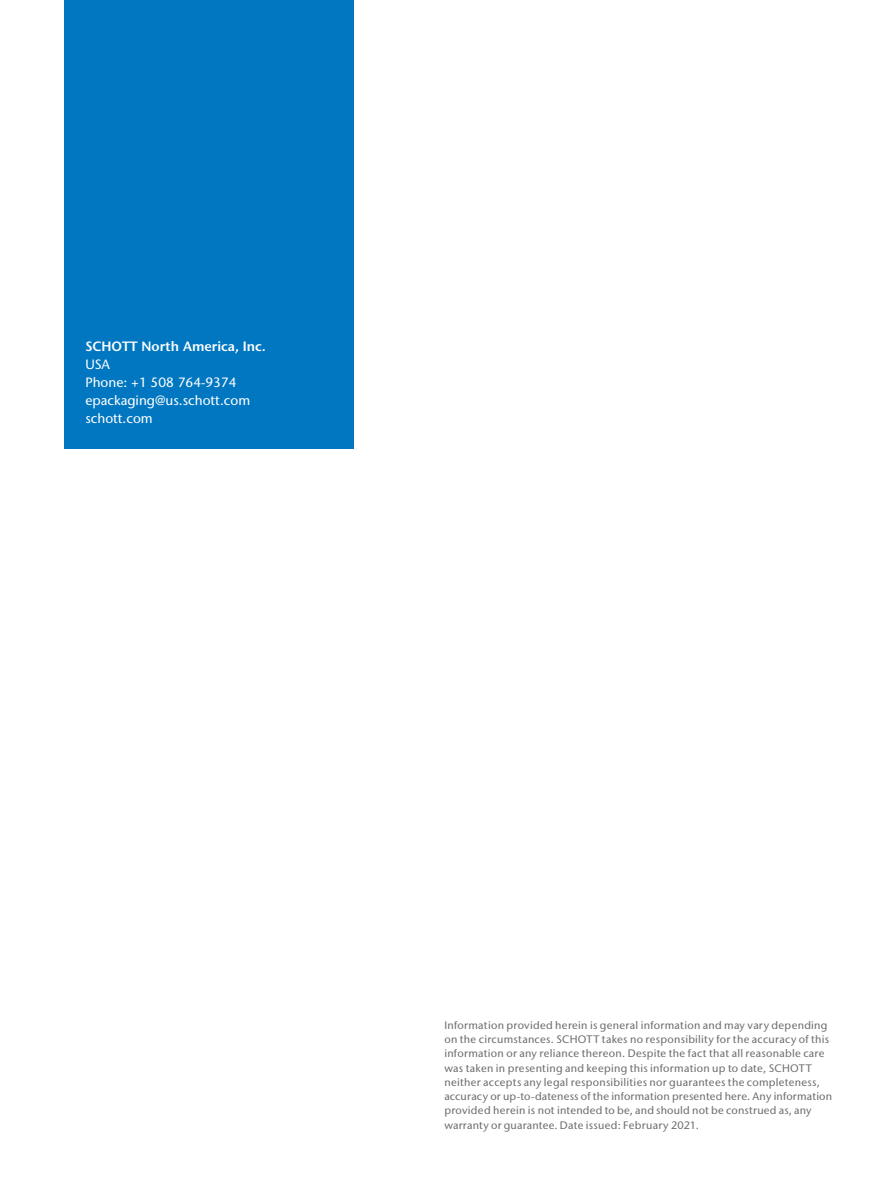
<style>
.page{position:relative;width:893px;height:1191px;background:#fff}
.page>*{position:absolute;margin:0;border:0;box-sizing:border-box;transform-origin:0 0}
.t1{font:500 13.5px/18px "Stone Sans IIITC Std";color:#fff}
.t2{font:600 13.5px "Stone Sans IIITC Std";color:#fff}
.t3{font:500 10.8px/14.2px "Stone Sans IIITC Std";letter-spacing:.025em;color:#6c6d70}
</style>
<div class="page">
<div style="left:64px;top:0;width:289px;height:449px;background:#0077c0"></div>
<p class="t2" style="left:85px;top:338px;width:182px">SCHOTT North America, Inc.</p>
<p class="t1" style="left:85px;top:355px;width:166px">USA<br>Phone: +1 508 764-9374 epackaging@us.schott.com schott.com</p>
<p class="t3" style="left:444px;top:1017px;width:389px">Information provided herein is general information and may vary depending on the circumstances. SCHOTT takes no responsibility for the accuracy of this information or any reliance thereon. Despite the fact that all reasonable care was taken in presenting and keeping this information up to date, SCHOTT neither accepts any legal responsibilities nor guarantees the completeness, accuracy or up-to-dateness of the information presented here. Any information provided herein is not intended to be, and should not be construed as, any warranty or guarantee. Date issued: February 2021.</p>
</div>
